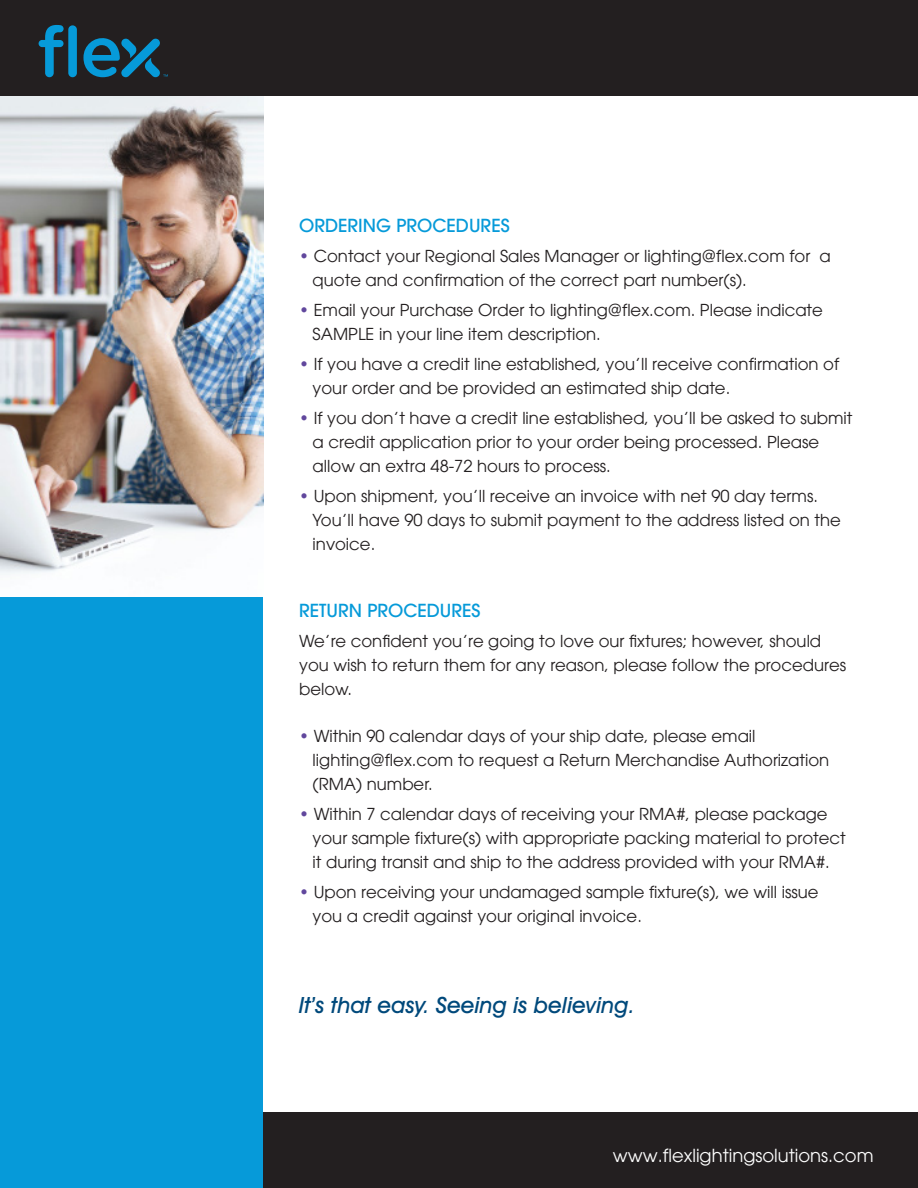
<style>
.page{position:relative;width:918px;height:1188px;background:#fff}
.page>*{position:absolute;margin:0;border:0;box-sizing:border-box;transform-origin:0 0}
.t1{font:italic 500 22.5px "Avant Garde IT Cby BT";color:#00497b}
.t2{font:500 18px "ITC Avant Garde Pro";color:#069ad9}
.t3{font:18px "ITC Avant Garde Pro";color:#fff}
.t4{font:16.5px/24px "ITC Avant Garde Pro";color:#231f20}
.s1{color:#61479d}
</style>
<div class="page">
<div style="left:1px;top:0;width:917px;height:95px;background:#231f20"></div>
<div style="left:19px;top:1112px;width:899px;height:76px;background:#231f20"></div>
<svg style="left:39px;top:25px;width:25px;height:52px"></svg>
<div style="left:68px;top:25px;width:9px;height:52px;background:#069ad9;border-radius:4px"></div>
<svg style="left:83px;top:38px;width:85px;height:39px"></svg>
<div style="left:0;top:542px;width:262px;height:646px;background:#069ad9"></div>
<img style="left:1px;top:97px;width:263px;height:500px">
<p class="t2" style="left:299px;top:214px;width:212px">ORDERING PROCEDURES</p>
<p class="t4" style="left:313px;top:244px;width:520px;text-indent:-13px"><span class="s1">•</span> Contact your Regional Sales Manager or lighting@flex.com for a quote and confirmation of the correct part number(s).</p>
<p class="t4" style="left:313px;top:298px;width:512px;text-indent:-13px"><span class="s1">•</span> Email your Purchase Order to lighting@flex.com. Please indicate<br>SAMPLE in your line item description.</p>
<p class="t4" style="left:313px;top:352px;width:528px;text-indent:-13px"><span class="s1">•</span> If you have a credit line established, you’ll receive confirmation of your order and be provided an estimated ship date.</p>
<p class="t4" style="left:313px;top:406px;width:541px;text-indent:-13px"><span class="s1">•</span> If you don’t have a credit line established, you’ll be asked to submit a credit application prior to your order being processed. Please allow an extra 48-72 hours to process.</p>
<p class="t4" style="left:313px;top:484px;width:530px;text-indent:-13px"><span class="s1">•</span> Upon shipment, you’ll receive an invoice with net 90 day terms.<br>You’ll have 90 days to submit payment to the address listed on the invoice.</p>
<p class="t2" style="left:299px;top:599px;width:183px">RETURN PROCEDURES</p>
<p class="t4" style="left:299px;top:629px;width:549px">We’re confident you’re going to love our fixtures; however, should you wish to return them for any reason, please follow the procedures below.</p>
<p class="t4" style="left:313px;top:723px;width:518px;text-indent:-14px"><span class="s1">•</span> Within 90 calendar days of your ship date, please email lighting@flex.com to request a Return Merchandise Authorization (RMA) number.</p>
<p class="t4" style="left:313px;top:801px;width:535px;text-indent:-14px"><span class="s1">•</span> Within 7 calendar days of receiving your RMA#, please package your sample fixture(s) with appropriate packing material to protect it during transit and ship to the address provided with your RMA#.</p>
<p class="t4" style="left:313px;top:879px;width:507px;text-indent:-14px"><span class="s1">•</span> Upon receiving your undamaged sample fixture(s), we will issue you a credit against your original invoice.</p>
<p class="t1" style="left:299px;top:991px;width:337px">It’s that easy. Seeing is believing.</p>
<p class="t3" style="left:613px;top:1145px;width:262px">www.flexlightingsolutions.com</p>
</div>
